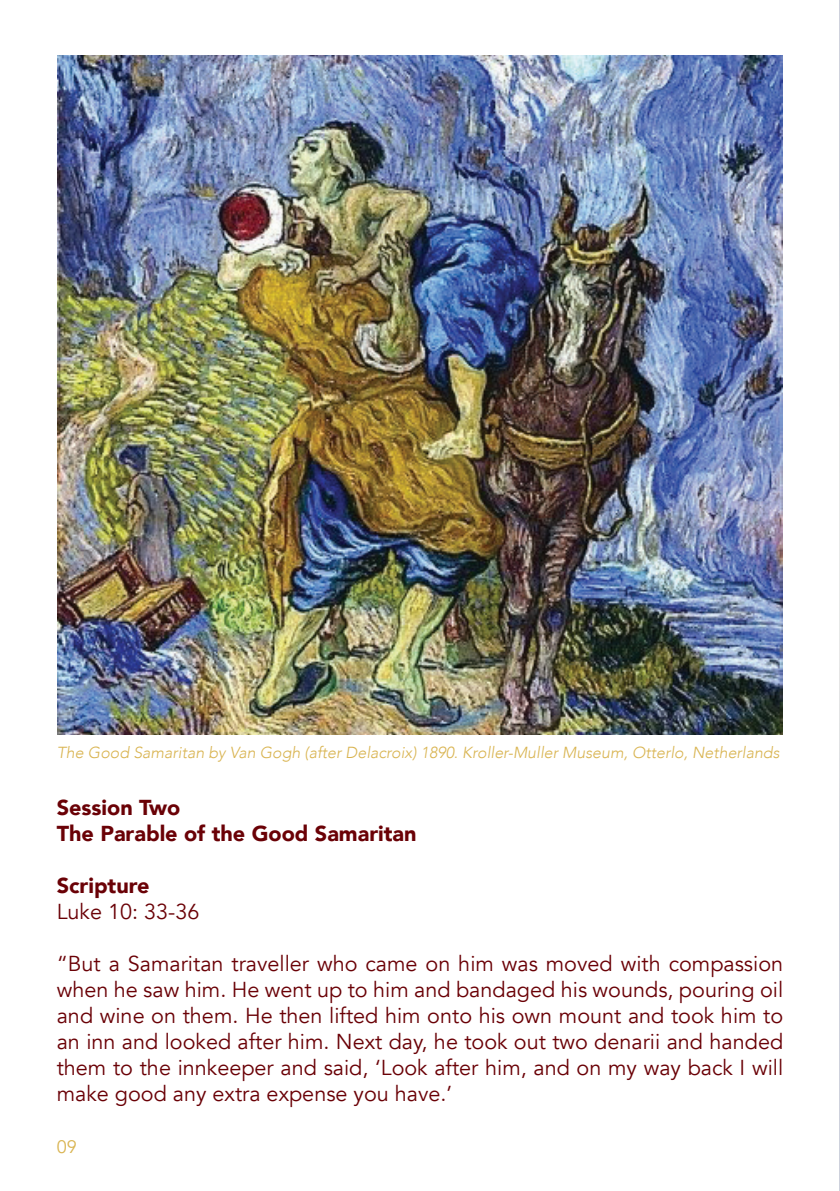
<style>
.page{position:relative;width:840px;height:1191px;background:#fff}
.page>*{position:absolute;margin:0;border:0;box-sizing:border-box;transform-origin:0 0}
.t1{font:21.6px/26px "Avenir";color:#6a0106;text-align:justify}
.t2{font:900 21.6px/26px "Avenir";color:#6a0106}
.t3{font:18px "Avenir";color:#d9b451}
.t4{font:italic 300 16px "Avenir";color:#d9b451}
</style>
<div class="page">
<img style="left:57px;top:56px;width:725px;height:678px">
<p class="t4" style="left:57px;top:743px;width:724px">The Good Samaritan by Van Gogh (after Delacroix) 1890. Kroller-Muller Museum, Otterlo, Netherlands</p>
<p class="t2" style="left:57px;top:794px;width:361px">Session Two<br>The Parable of the Good Samaritan</p>
<p class="t2" style="left:57px;top:872px;width:94px">Scripture</p>
<p class="t1" style="left:57px;top:899px;width:144px">Luke 10: 33-36</p>
<p class="t1" style="left:57px;top:951px;width:727px">“But a Samaritan traveller who came on him was moved with compassion when he saw him. He went up to him and bandaged his wounds, pouring oil and wine on them. He then lifted him onto his own mount and took him to an inn and looked after him. Next day, he took out two denarii and handed them to the innkeeper and said, ‘Look after him, and on my way back I will make good any extra expense you have.’</p>
<p class="t3" style="left:57px;top:1135px;width:22px">09</p>
</div>
